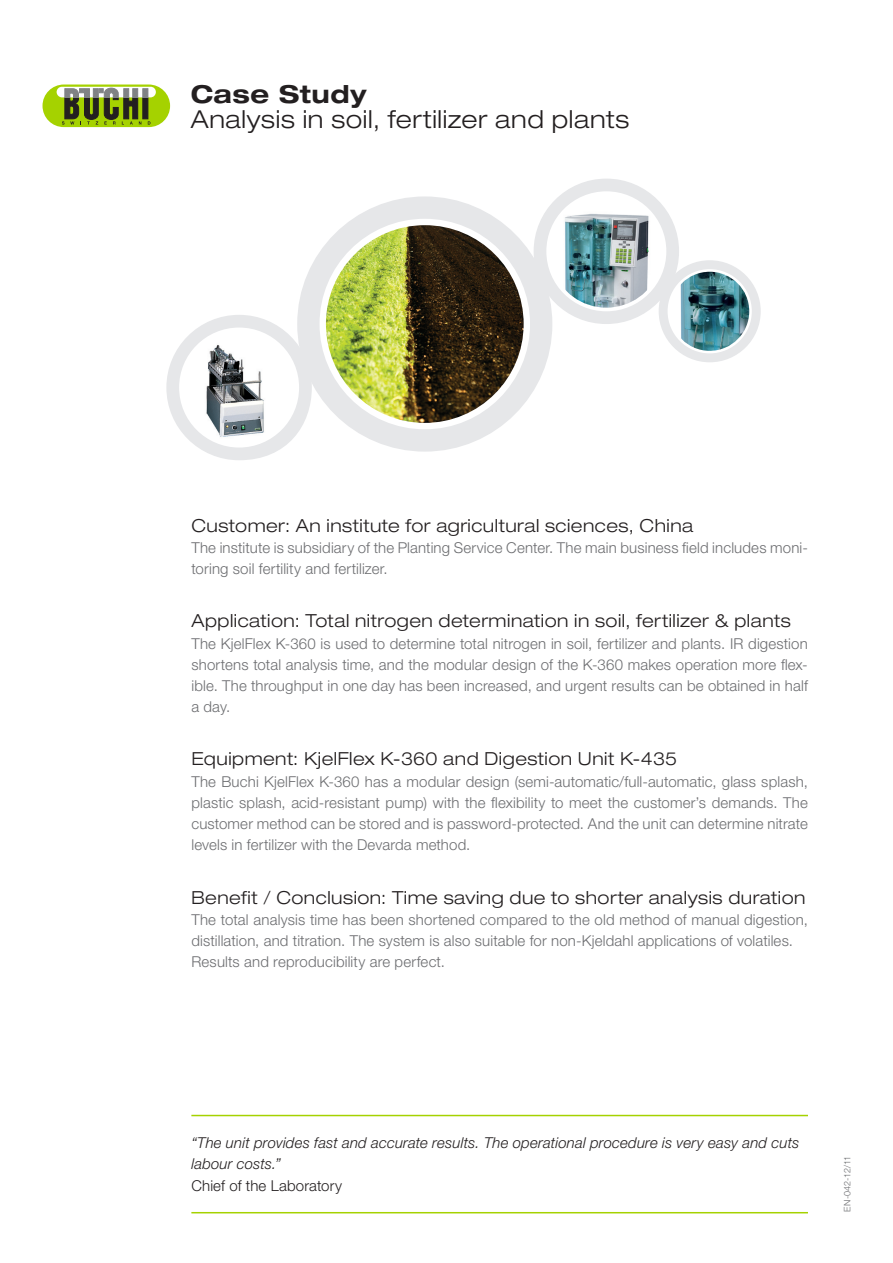
<style>
.page{position:relative;width:893px;height:1263px;background:#fff}
.page>*{position:absolute;margin:0;border:0;box-sizing:border-box;transform-origin:0 0}
.t1{font:300 expanded 24.75px "Helvetica Neue LT Std";letter-spacing:.025em;color:#231f20}
.t2{font:700 expanded 24.75px "Helvetica Neue LT Std";letter-spacing:.02em;color:#231f20}
.t3{font:300 expanded 18px "Helvetica Neue LT Std";letter-spacing:.025em;color:#231f20}
.t4{font:300 15px/21.3px "Helvetica Neue LT Std";letter-spacing:.01em;color:#6c6d70}
.t5{font:italic 300 15px/21.3px "Helvetica Neue LT Std";letter-spacing:.01em;color:#231f20}
.t6{font:300 15px "Helvetica Neue LT Std";letter-spacing:.01em;color:#231f20}
.t7{font:300 9px "Helvetica Neue LT Std";color:#6c6d70}
</style>
<div class="page">
<hr style="left:191px;top:1115px;width:617px;height:1px;background:#a5d200">
<hr style="left:191px;top:1212px;width:617px;height:1px;background:#a5d200">
<div style="left:534px;top:179px;width:145px;height:145px;background:#e6e7e9;border-radius:50%"></div>
<div style="left:546px;top:191px;width:120px;height:120px;background:#fff;border-radius:50%"></div>
<img style="left:550px;top:195px;width:113px;height:75px">
<img style="left:553px;top:270px;width:106px;height:38px">
<div style="left:659px;top:260px;width:102px;height:102px;background:#e6e7e9;border-radius:50%"></div>
<svg style="left:668px;top:269px;width:84px;height:84px"></svg>
<img style="left:670px;top:272px;width:79px;height:79px;border-radius:40px">
<div style="left:166px;top:315px;width:146px;height:145px;background:#e6e7e9;border-radius:50%"></div>
<div style="left:179px;top:328px;width:120px;height:119px;background:#fff;border-radius:50%"></div>
<img style="left:199px;top:339px;width:72px;height:105px">
<div style="left:297px;top:196px;width:255px;height:256px;background:#e6e7e9;border-radius:50%"></div>
<div style="left:320px;top:219px;width:210px;height:210px;background:#fff;border-radius:50%"></div>
<img style="left:326px;top:225px;width:198px;height:198px;border-radius:99px">
<div style="left:43px;top:85px;width:127px;height:42px;background:#a5d200;border-radius:21px"></div>
<div style="left:143px;top:89px;width:5px;height:30px;background:#231f20"></div>
<svg style="left:57px;top:87px;width:99px;height:10px"></svg>
<div style="left:143px;top:89px;width:5px;height:8px;background:#808285"></div>
<svg style="left:62px;top:88px;width:79px;height:37px"></svg>
<h1 class="t2" style="left:191px;top:78px;width:177px">Case Study</h1>
<h1 class="t1" style="left:191px;top:104px;width:440px">Analysis in soil, fertilizer and plants</h1>
<p class="t3" style="left:191px;top:514px;width:503px">Customer: An institute for agricultural sciences, China</p>
<p class="t4" style="left:191px;top:536px;width:618px">The institute is subsidiary of the Planting Service Center. The main business field includes moni&shy;toring soil fertility and fertilizer.</p>
<p class="t3" style="left:191px;top:610px;width:601px">Application: Total nitrogen determination in soil, fertilizer &amp; plants</p>
<p class="t4" style="left:191px;top:632px;width:618px;text-align:justify">The KjelFlex K-360 is used to determine total nitrogen in soil, fertilizer and plants. IR digestion shortens total analysis time, and the modular design of the K-360 makes operation more flex&shy;ible. The throughput in one day has been increased, and urgent results can be obtained in half a day.</p>
<p class="t3" style="left:191px;top:748px;width:487px">Equipment: KjelFlex K-360 and Digestion Unit K-435</p>
<p class="t4" style="left:191px;top:770px;width:618px;text-align:justify">The Buchi KjelFlex K-360 has a modular design (semi-automatic/full-automatic, glass splash, plastic splash, acid-resistant pump) with the flexibility to meet the customer’s demands. The customer method can be stored and is password-protected. And the unit can determine nitrate levels in fertilizer with the Devarda method.</p>
<p class="t3" style="left:191px;top:886px;width:615px">Benefit / Conclusion: Time saving due to shorter analysis duration</p>
<p class="t4" style="left:191px;top:909px;width:618px">The total analysis time has been shortened compared to the old method of manual digestion, distillation, and titration. The system is also suitable for non-Kjeldahl applications of volatiles.<br>Results and reproducibility are perfect.</p>
<p class="t5" style="left:191px;top:1132px;width:610px">“The unit provides fast and accurate results. The operational procedure is very easy and cuts labour costs.”</p>
<p class="t6" style="left:191px;top:1176px;width:152px">Chief of the Laboratory</p>
<p class="t7" style="left:842px;top:1211px;width:57px;rotate:-90deg">EN-042-12/11</p>
</div>
